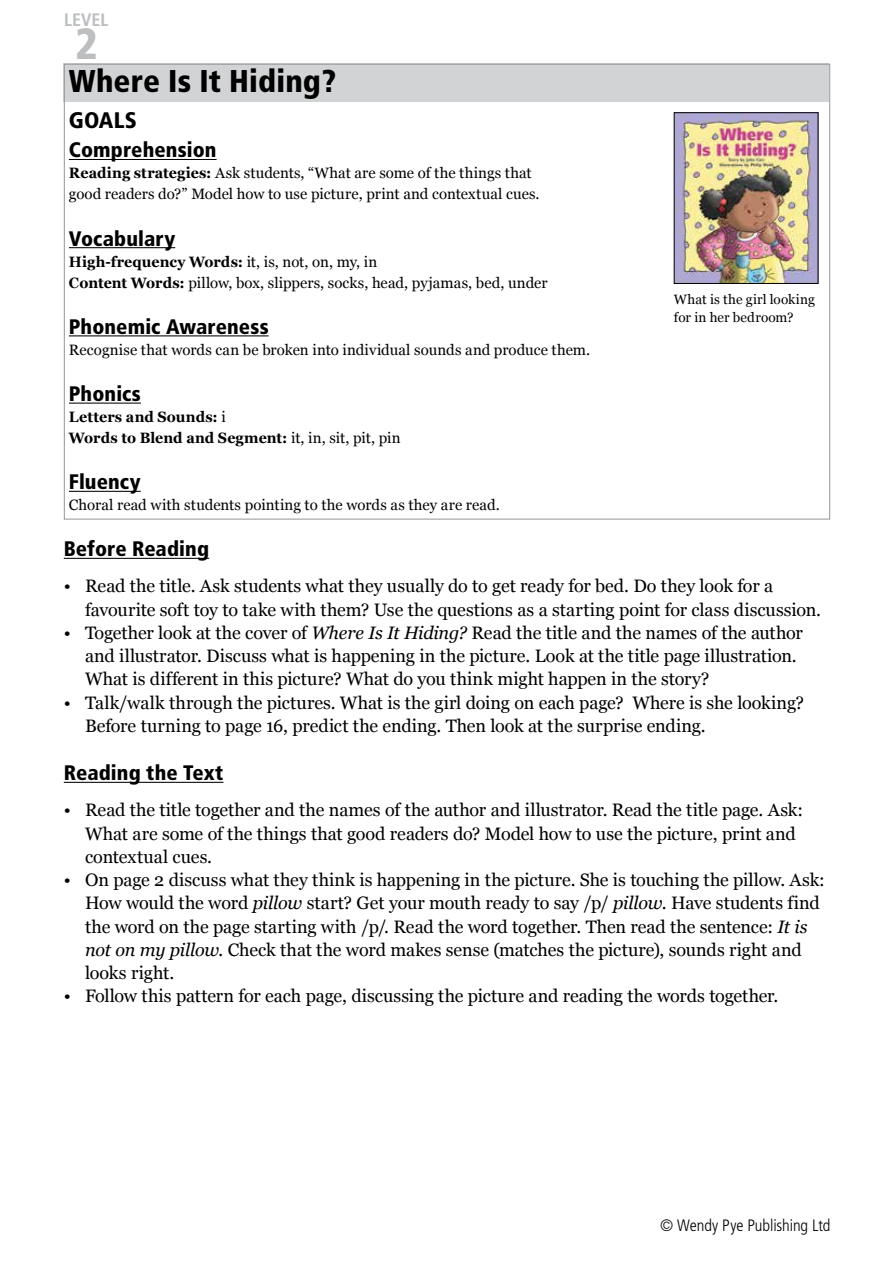
<style>
.page{position:relative;width:893px;height:1263px;background:#fff}
.page>*{position:absolute;margin:0;border:0;box-sizing:border-box;transform-origin:0 0}
.t1{font:900 condensed 43.5px "Frutiger";color:#bcbec0}
.t2{font:900 condensed 31.5px "Frutiger";letter-spacing:.005em;color:#000}
.t3{font:900 condensed 22.5px "Frutiger";letter-spacing:.005em;color:#000}
.t4{font:900 condensed 21px "Frutiger";letter-spacing:.005em;color:#000}
.t5{font:18px/23.2px "Georgia";letter-spacing:-.005em;color:#000}
.t6{font:700 condensed 18px "Frutiger";letter-spacing:.005em;color:#bcbec0}
.t7{font:300 condensed 16.5px "Frutiger";letter-spacing:-.005em;color:#000}
.t8{font:15px/21px "Georgia";letter-spacing:.005em;color:#000}
.t9{font:700 15px/21px "Georgia";letter-spacing:.005em;color:#000;scale:.95 1}
.t10{font:13.5px/18px "Georgia";letter-spacing:.01em;color:#000}
.s1{font-weight:700}
.s2{font-weight:400}
.s3{font-style:italic}
</style>
<div class="page">
<div style="left:63px;top:64px;width:766px;height:38px;background:#d1d3d4"></div>
<hr style="left:69px;top:159px;width:148px;height:1px;background:#000">
<hr style="left:69px;top:247px;width:106px;height:1px;background:#000">
<hr style="left:69px;top:335px;width:200px;height:1px;background:#000">
<hr style="left:69px;top:403px;width:72px;height:1px;background:#000">
<hr style="left:69px;top:491px;width:72px;height:1px;background:#000">
<img style="left:676px;top:114px;width:140px;height:168px">
<div style="left:674px;top:112px;width:144px;height:172px;border:1px solid #000"></div>
<hr style="left:64px;top:558px;width:145px;height:1px;background:#000">
<hr style="left:64px;top:782px;width:159px;height:1px;background:#000">
<p class="t6" style="left:64px;top:9px;width:46px">LEVEL</p>
<h1 class="t1" style="left:75px;top:18px;width:24px">2</h1>
<h2 class="t2" style="left:69px;top:63px;width:269px">Where Is It Hiding?</h2>
<p class="t3" style="left:69px;top:107px;width:69px">GOALS</p>
<p class="t4" style="left:69px;top:137px;width:149px">Comprehension</p>
<p class="t8" style="left:69px;top:163px;width:472px"><span class="s1">Reading strategies:</span> Ask students, “What are some of the things that good readers do?” Model how to use picture, print and contextual cues.</p>
<p class="t4" style="left:69px;top:226px;width:108px">Vocabulary</p>
<p class="t8" style="left:69px;top:251px;width:480px"><span class="s1">High-frequency Words:</span> it, is, not, on, my, in<br><span class="s1">Content Words:</span> pillow, box, slippers, socks, head, pyjamas, bed, under</p>
<p class="t4" style="left:69px;top:314px;width:201px">Phonemic Awareness</p>
<p class="t8" style="left:69px;top:339px;width:523px">Recognise that words can be broken into individual sounds and produce them.</p>
<p class="t4" style="left:69px;top:381px;width:73px">Phonics</p>
<p class="t9" style="left:69px;top:406px;width:351px">Letters and Sounds: <span class="s2">i<br></span>Words to Blend and Segment: <span class="s2">it, in, sit, pit, pin</span></p>
<p class="t4" style="left:69px;top:469px;width:73px">Fluency</p>
<p class="t8" style="left:69px;top:494px;width:432px">Choral read with students pointing to the words as they are read.</p>
<p class="t10" style="left:674px;top:291px;width:142px">What is the girl looking for in her bedroom?</p>
<p class="t4" style="left:64px;top:536px;width:147px">Before Reading</p>
<p class="t5" style="left:85px;top:574px;width:737px;text-indent:-21px">• Read the title. Ask students what they usually do to get ready for bed. Do they look for a favourite soft toy to take with them? Use the questions as a starting point for class discussion.</p>
<p class="t5" style="left:85px;top:621px;width:719px;text-indent:-21px">• Together look at the cover of <span class="s3">Where Is It Hiding?</span> Read the title and the names of the author and illustrator. Discuss what is happening in the picture. Look at the title page illustration.<br>What is different in this picture? What do you think might happen in the story?</p>
<p class="t5" style="left:85px;top:691px;width:721px;text-indent:-21px">• Talk/walk through the pictures. What is the girl doing on each page? Where is she looking?<br>Before turning to page 16, predict the ending. Then look at the surprise ending.</p>
<p class="t4" style="left:64px;top:760px;width:161px">Reading the Text</p>
<p class="t5" style="left:85px;top:798px;width:720px;text-indent:-21px">• Read the title together and the names of the author and illustrator. Read the title page. Ask:<br>What are some of the things that good readers do? Model how to use the picture, print and contextual cues.</p>
<p class="t5" style="left:85px;top:868px;width:741px;text-indent:-21px">• On page 2 discuss what they think is happening in the picture. She is touching the pillow. Ask:<br>How would the word <span class="s3">pillow</span> start? Get your mouth ready to say /p/ <span class="s3">pillow</span>. Have students find the word on the page starting with /p/. Read the word together. Then read the sentence: <span class="s3">It is not on my pillow.</span> Check that the word makes sense (matches the picture), sounds right and looks right.</p>
<p class="t5" style="left:64px;top:984px;width:716px">• Follow this pattern for each page, discussing the picture and reading the words together.</p>
<p class="t7" style="left:660px;top:1215px;width:172px">© Wendy Pye Publishing Ltd</p>
</div>
